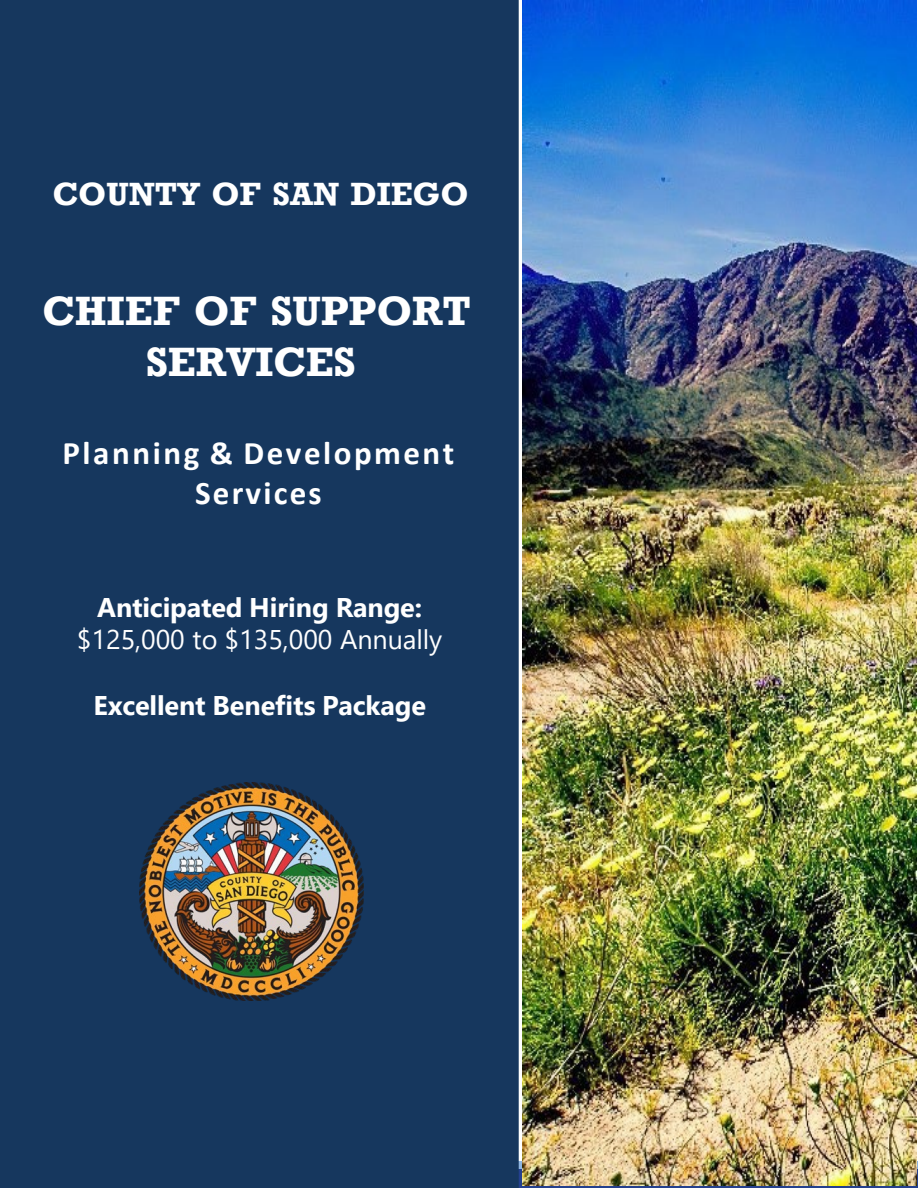
<style>
.page{position:relative;width:918px;height:1188px;background:#fff}
.page>*{position:absolute;margin:0;border:0;box-sizing:border-box;transform-origin:0 0}
.t1{font:700 42px/50.4px "Rockwell";letter-spacing:-.005em;color:#fff;text-align:center}
.t2{font:700 33px/39.6px "Calibri";letter-spacing:.075em;color:#fff;text-align:center}
.t3{font:700 33px "Rockwell";color:#fff}
.t4{font:700 27px "Segoe UI";letter-spacing:-.005em;color:#fff}
.t5{font:27px "Segoe UI";color:#fff}
</style>
<div class="page">
<img style="left:519px;top:1169px;width:399px;height:19px">
<div style="left:0;top:0;width:519px;height:1188px;background:#16375e"></div>
<img style="left:139px;top:783px;width:225px;height:217px">
<img style="left:522px;top:0;width:395px;height:1186px">
<p class="t3" style="left:52px;top:174px;width:418px">COUNTY OF SAN DIEGO</p>
<h1 class="t1" style="left:42px;top:286px;width:430px">CHIEF OF SUPPORT<br>SERVICES</h1>
<p class="t2" style="left:62px;top:433px;width:393px">Planning &amp; Development<br>Services</p>
<p class="t4" style="left:97px;top:582px;width:326px">Anticipated Hiring Range:</p>
<p class="t5" style="left:77px;top:614px;width:367px">$125,000 to $135,000 Annually</p>
<p class="t4" style="left:93px;top:680px;width:334px">Excellent Benefits Package</p>
</div>
